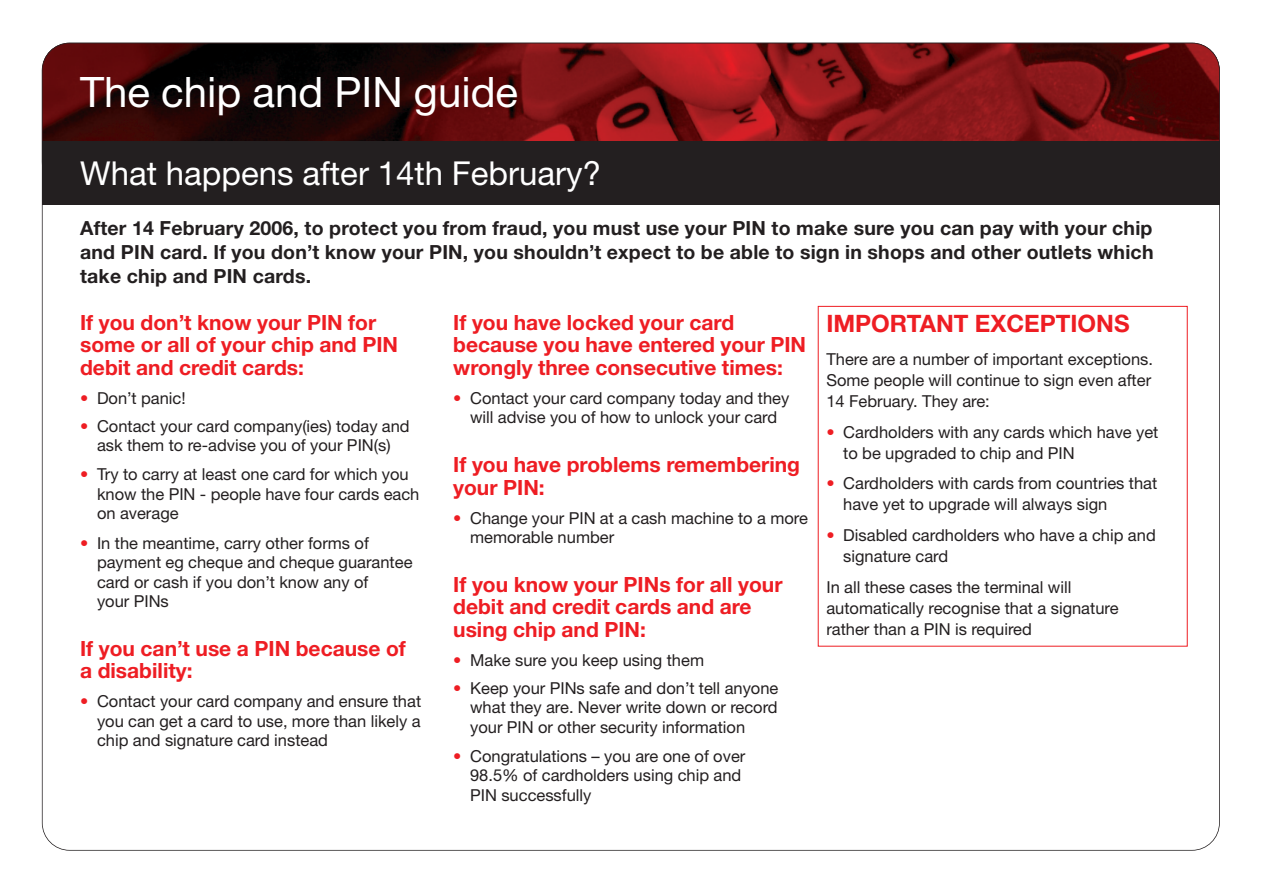
<style>
.page{position:relative;width:1263px;height:893px;background:#fff}
.page>*{position:absolute;margin:0;border:0;box-sizing:border-box;transform-origin:0 0}
.t1{font:42px "Helvetica Neue LT";color:#fff}
.t2{font:33px "Helvetica Neue LT";color:#fff}
.t3{font:700 24px "Helvetica Neue LT";color:#ee1d23}
.t4{font:700 21px/22.5px "Helvetica Neue LT";color:#ee1d23}
.t5{font:700 19.5px/24px "Helvetica Neue LT";letter-spacing:.01em;color:#231f20;text-align:justify}
.t6{font:16.5px/19.5px "Helvetica Neue LT";color:#231f20}
.s1{color:#ee1d23}
</style>
<div class="page">
<img style="left:42px;top:43px;width:1177px;height:146px;border-radius:27px">
<div style="left:42px;top:43px;width:1178px;height:146px;border:2px solid #231f20;border-radius:28px"></div>
<div style="left:42px;top:141px;width:1178px;height:63px;background:#231f20"></div>
<h1 class="t1" style="left:80px;top:77px;width:439px">The chip and PIN guide</h1>
<h2 class="t2" style="left:80px;top:161px;width:522px">What happens after 14th February?</h2>
<p class="t5" style="left:80px;top:218px;width:1075px">After 14 February 2006, to protect you from fraud, you must use your PIN to make sure you can pay with your chip and PIN card. If you don’t know your PIN, you shouldn’t expect to be able to sign in shops and other outlets which take chip and PIN cards.</p>
<p class="t4" style="left:80px;top:313px;width:319px">If you don’t know your PIN for some or all of your chip and PIN debit and credit cards:</p>
<p class="t6" style="left:80px;top:390px;width:107px"><span class="s1">•</span> Don’t panic!</p>
<p class="t6" style="left:80px;top:417px;width:331px;text-align:center"><span class="s1">•</span> Contact your card company(ies) today and ask them to re-advise you of your PIN(s)</p>
<p class="t6" style="left:97px;top:466px;width:324px;text-indent:-17px"><span class="s1">•</span> Try to carry at least one card for which you know the PIN - people have four cards each on average</p>
<p class="t6" style="left:97px;top:534px;width:317px;text-indent:-17px"><span class="s1">•</span> In the meantime, carry other forms of payment eg cheque and cheque guarantee card or cash if you don’t know any of<br>your PINs</p>
<p class="t4" style="left:80px;top:639px;width:327px">If you can’t use a PIN because of a disability:</p>
<p class="t6" style="left:97px;top:693px;width:326px;text-align:justify;text-indent:-17px"><span class="s1">•</span> Contact your card company and ensure that you can get a card to use, more than likely a chip and signature card instead</p>
<p class="t4" style="left:453px;top:313px;width:354px">If you have locked your card because you have entered your PIN wrongly three consecutive times:</p>
<p class="t6" style="left:453px;top:390px;width:338px;text-align:center"><span class="s1">•</span> Contact your card company today and they will advise you of how to unlock your card</p>
<p class="t4" style="left:453px;top:455px;width:348px">If you have problems remembering your PIN:</p>
<p class="t6" style="left:470px;top:509px;width:339px;text-indent:-17px"><span class="s1">•</span> Change your PIN at a cash machine to a more memorable number</p>
<p class="t4" style="left:453px;top:575px;width:331px">If you know your PINs for all your debit and credit cards and are using chip and PIN:</p>
<p class="t6" style="left:453px;top:652px;width:252px"><span class="s1">•</span> Make sure you keep using them</p>
<p class="t6" style="left:470px;top:679px;width:310px;text-align:justify;text-indent:-17px"><span class="s1">•</span> Keep your PINs safe and don’t tell anyone what they are. Never write down or record your PIN or other security information</p>
<p class="t6" style="left:470px;top:748px;width:277px;text-indent:-17px"><span class="s1">•</span> Congratulations – you are one of over<br>98.5% of cardholders using chip and<br>PIN successfully</p>
<h3 class="t3" style="left:826px;top:315px;width:305px">IMPORTANT EXCEPTIONS</h3>
<p class="t6" style="left:826px;top:350px;width:328px;line-height:21px;text-align:justify">There are a number of important exceptions.<br>Some people will continue to sign even after 14 February. They are:</p>
<p class="t6" style="left:843px;top:423px;width:317px;line-height:21px;text-indent:-17px"><span class="s1">•</span> Cardholders with any cards which have yet to be upgraded to chip and PIN</p>
<p class="t6" style="left:843px;top:474px;width:315px;line-height:21px;text-indent:-17px"><span class="s1">•</span> Cardholders with cards from countries that have yet to upgrade will always sign</p>
<p class="t6" style="left:843px;top:526px;width:314px;line-height:21px;text-indent:-17px"><span class="s1">•</span> Disabled cardholders who have a chip and signature card</p>
<p class="t6" style="left:826px;top:578px;width:294px;line-height:21px">In all these cases the terminal will automatically recognise that a signature rather than a PIN is required</p>
</div>
